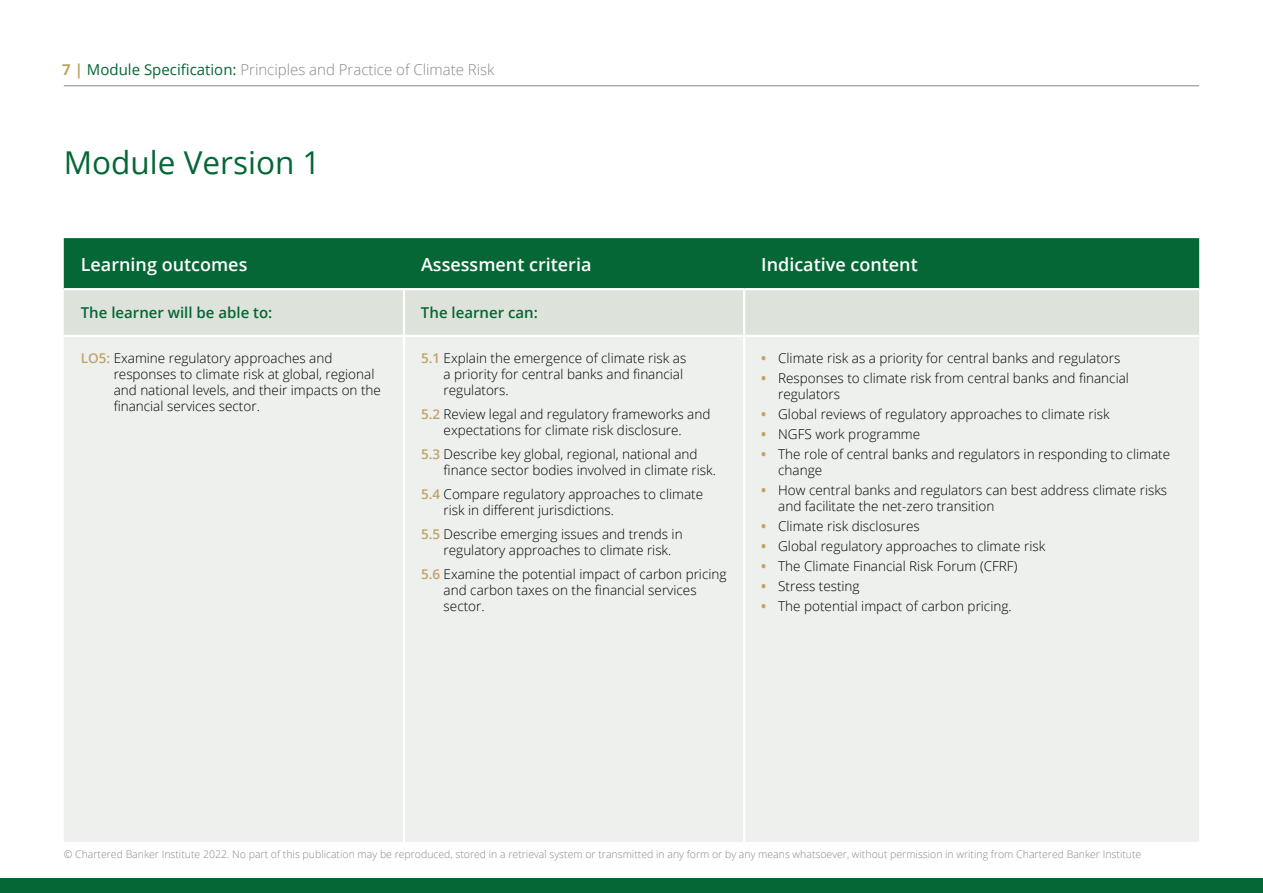
<style>
.page{position:relative;width:1263px;height:893px;background:#fff}
.page>*{position:absolute;margin:0;border:0;box-sizing:border-box;transform-origin:0 0}
.t1{font:31.5px "Open Sans";color:#046735}
.t2{font:600 18px "Open Sans";color:#fff}
.t3{font:300 15px "Open Sans";color:#878787}
.t4{font:600 15px "Open Sans";color:#046735}
.t5{font:300 13.5px/15.8px "Open Sans";color:#000}
.t6{font:300 10.5px "Open Sans";color:#878787}
.s1{font-weight:700;color:#c1a36a}
.s2{font-weight:400;color:#046735}
.s3{font-weight:600;color:#c1a36a}
</style>
<div class="page">
<hr style="left:64px;top:85px;width:1135px;height:1px;background:#878787">
<div style="left:0;top:878px;width:1263px;height:15px;background:#046735"></div>
<div style="left:64px;top:238px;width:1135px;height:50px;background:#046735"></div>
<div style="left:64px;top:290px;width:1135px;height:45px;background:#dde3da"></div>
<div style="left:64px;top:337px;width:1135px;height:505px;background:#edf0ec"></div>
<hr style="left:403px;top:337px;width:2px;height:505px;background:#fff">
<hr style="left:743px;top:337px;width:2px;height:505px;background:#fff">
<hr style="left:403px;top:290px;width:2px;height:45px;background:#fff">
<hr style="left:743px;top:290px;width:2px;height:45px;background:#fff">
<p class="t3" style="left:62px;top:60px;width:434px"><span class="s1">7 |</span> <span class="s2">Module Specification:</span> Principles and Practice of Climate Risk</p>
<h1 class="t1" style="left:64px;top:141px;width:258px">Module Version 1</h1>
<h2 class="t2" style="left:81px;top:252px;width:168px">Learning outcomes</h2>
<h2 class="t2" style="left:421px;top:252px;width:172px">Assessment criteria</h2>
<h2 class="t2" style="left:761px;top:252px;width:158px">Indicative content</h2>
<p class="t4" style="left:81px;top:303px;width:193px">The learner will be able to:</p>
<p class="t4" style="left:421px;top:303px;width:118px">The learner can:</p>
<p class="t5" style="left:114px;top:350px;width:269px;text-indent:-33px"><span class="s3">LO5:</span> Examine regulatory approaches and responses to climate risk at global, regional and national levels, and their impacts on the financial services sector.</p>
<p class="t5" style="left:444px;top:350px;width:244px;text-indent:-23px"><span class="s3">5.1</span> Explain the emergence of climate risk as a priority for central banks and financial regulators.</p>
<p class="t5" style="left:421px;top:406px;width:291px;text-align:center"><span class="s3">5.2</span> Review legal and regulatory frameworks and expectations for climate risk disclosure.</p>
<p class="t5" style="left:444px;top:446px;width:274px;text-indent:-23px"><span class="s3">5.3</span> Describe key global, regional, national and finance sector bodies involved in climate risk.</p>
<p class="t5" style="left:444px;top:486px;width:261px;text-indent:-23px"><span class="s3">5.4</span> Compare regulatory approaches to climate risk in different jurisdictions.</p>
<p class="t5" style="left:444px;top:526px;width:241px;text-indent:-23px"><span class="s3">5.5</span> Describe emerging issues and trends in regulatory approaches to climate risk.</p>
<p class="t5" style="left:444px;top:566px;width:284px;text-indent:-23px"><span class="s3">5.6</span> Examine the potential impact of carbon pricing and carbon taxes on the financial services sector.</p>
<p class="t5" style="left:761px;top:350px;width:361px"><span class="s1">•</span> Climate risk as a priority for central banks and regulators</p>
<p class="t5" style="left:778px;top:370px;width:352px;text-indent:-17px"><span class="s1">•</span> Responses to climate risk from central banks and financial regulators</p>
<p class="t5" style="left:761px;top:406px;width:350px"><span class="s1">•</span> Global reviews of regulatory approaches to climate risk</p>
<p class="t5" style="left:761px;top:426px;width:161px"><span class="s1">•</span> NGFS work programme</p>
<p class="t5" style="left:778px;top:446px;width:393px;text-indent:-17px"><span class="s1">•</span> The role of central banks and regulators in responding to climate change</p>
<p class="t5" style="left:778px;top:482px;width:390px;text-indent:-17px"><span class="s1">•</span> How central banks and regulators can best address climate risks and facilitate the net-zero transition</p>
<p class="t5" style="left:761px;top:517px;width:160px"><span class="s1">•</span> Climate risk disclosures</p>
<p class="t5" style="left:761px;top:538px;width:285px"><span class="s1">•</span> Global regulatory approaches to climate risk</p>
<p class="t5" style="left:761px;top:558px;width:258px"><span class="s1">•</span> The Climate Financial Risk Forum (CFRF)</p>
<p class="t5" style="left:761px;top:578px;width:100px"><span class="s1">•</span> Stress testing</p>
<p class="t5" style="left:761px;top:598px;width:252px"><span class="s1">•</span> The potential impact of carbon pricing.</p>
<p class="t6" style="left:64px;top:847px;width:1079px">© Chartered Banker Institute 2022. No part of this publication may be reproduced, stored in a retrieval system or transmitted in any form or by any means whatsoever, without permission in writing from Chartered Banker Institute</p>
</div>
